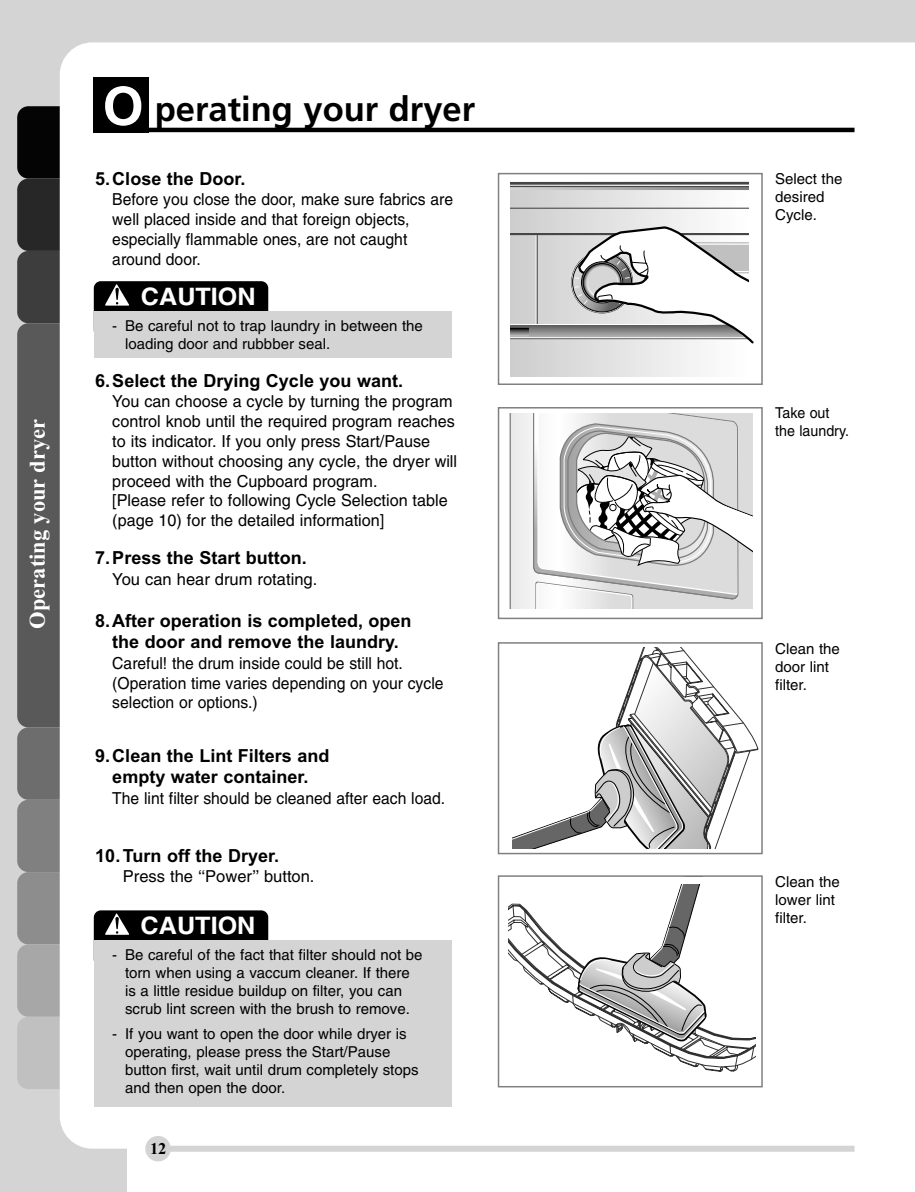
<style>
.page{position:relative;width:915px;height:1192px;background:#fff}
.page>*{position:absolute;margin:0;border:0;box-sizing:border-box;transform-origin:0 0}
.t1{font:700 34.5px "Frutiger";color:#000}
.t2{font:700 24px "Helvetica";color:#fff;scale:1.05 1}
.t3{font:700 22.5px "Times New Roman";color:#fff}
.t4{font:700 18px/21.6px "Arial";color:#000;text-align:center}
.t5{font:16.5px/19.8px "Helvetica";color:#000}
.t6{font:16.5px/19.8px "Helvetica";color:#000;scale:.95 1}
.t7{font:700 16.5px "Times New Roman";color:#000}
.t8{font:15px/18px "Helvetica";color:#000}
.t9{font:15px/18px "Helvetica";color:#000;scale:.95 1}
.s1{font-family:"Helvetica";font-size:52.5px;color:#fff}
</style>
<div class="page">
<div style="left:0;top:0;width:914px;height:1191px;background:#d4d4d4"></div>
<div style="left:128px;top:1129px;width:786px;height:62px;background:#fff"></div>
<div style="left:17px;top:106px;width:64px;height:72px;background:#040404;border-radius:11px"></div>
<div style="left:17px;top:178px;width:64px;height:73px;background:#272727;border-radius:11px"></div>
<div style="left:17px;top:251px;width:64px;height:72px;background:#3d3d3d;border-radius:11px"></div>
<div style="left:17px;top:323px;width:64px;height:404px;background:#595959;border-radius:11px"></div>
<div style="left:17px;top:727px;width:64px;height:72px;background:#6d6d6d;border-radius:11px"></div>
<div style="left:17px;top:799px;width:64px;height:73px;background:#808080;border-radius:11px"></div>
<div style="left:17px;top:872px;width:64px;height:72px;background:#8d8d8d;border-radius:11px"></div>
<div style="left:17px;top:944px;width:64px;height:72px;background:#a7a7a7;border-radius:11px"></div>
<div style="left:17px;top:1016px;width:64px;height:72px;background:#c0c0c0;border-radius:11px"></div>
<div style="left:60px;top:42px;width:854px;height:1106px;background:#fff"></div>
<div style="left:94px;top:77px;width:55px;height:55px;background:#000"></div>
<hr style="left:110px;top:128px;width:744px;height:4px;background:#000">
<div style="left:145px;top:1135px;width:26px;height:26px;background:#d4d4d4;border-radius:50%"></div>
<div style="left:167px;top:1145px;width:687px;height:6px;background:#d4d4d4"></div>
<svg style="left:510px;top:181px;width:238px;height:196px"></svg>
<div style="left:499px;top:377px;width:262px;height:6px;background:#fff"></div>
<div style="left:748px;top:174px;width:13px;height:209px;background:#fff"></div>
<div style="left:499px;top:174px;width:11px;height:209px;background:#fff"></div>
<svg style="left:510px;top:185px;width:244px;height:160px"></svg>
<div style="left:497px;top:173px;width:265px;height:212px;border:2px solid #808080"></div>
<svg style="left:509px;top:413px;width:23px;height:196px;background:#e8e8e8"></svg>
<svg style="left:532px;top:413px;width:221px;height:196px"></svg>
<div style="left:504px;top:408px;width:256px;height:5px;background:#fff"></div>
<div style="left:504px;top:609px;width:256px;height:8px;background:#fff"></div>
<div style="left:753px;top:408px;width:8px;height:208px;background:#fff"></div>
<div style="left:497px;top:407px;width:265px;height:212px;border:2px solid #808080"></div>
<svg style="left:500px;top:878px;width:259px;height:194px;background:#e4e4e4"></svg>
<div style="left:499px;top:876px;width:9px;height:112px;background:#fff"></div>
<div style="left:756px;top:953px;width:5px;height:132px;background:#fff"></div>
<div style="left:622px;top:876px;width:96px;height:7px;background:#fff"></div>
<div style="left:497px;top:875px;width:265px;height:212px;border:2px solid #808080"></div>
<svg style="left:512px;top:647px;width:246px;height:202px;background:#dcdcdc"></svg>
<hr style="left:499px;top:849px;width:262px;height:3px;background:#fff">
<hr style="left:499px;top:643px;width:262px;height:4px;background:#fff">
<div style="left:499px;top:643px;width:13px;height:209px;background:#fff"></div>
<div style="left:497px;top:642px;width:265px;height:212px;border:2px solid #808080"></div>
<div style="left:94px;top:281px;width:174px;height:56px;background:#000;border-radius:7px"></div>
<div style="left:94px;top:311px;width:357px;height:47px;background:#d4d4d4"></div>
<svg style="left:105px;top:284px;width:24px;height:22px"></svg>
<div style="left:94px;top:910px;width:174px;height:56px;background:#000;border-radius:7px"></div>
<div style="left:94px;top:940px;width:357px;height:166px;background:#d4d4d4"></div>
<svg style="left:105px;top:913px;width:24px;height:21px"></svg>
<h3 class="t3" style="left:30px;top:628px;width:211px;rotate:-90deg">Operating your dryer</h3>
<h1 class="t1" style="left:103px;top:95px;width:374px"><span class="s1">O</span> perating your dryer</h1>
<p class="t4" style="left:95px;top:169px;width:152px">5.Close the Door.</p>
<p class="t6" style="left:112px;top:191px;width:360px">Before you close the door, make sure fabrics are well placed inside and that foreign objects, especially flammable ones, are not caught around door.</p>
<h2 class="t2" style="left:141px;top:288px;width:111px">CAUTION</h2>
<p class="t8" style="left:125px;top:318px;width:299px;text-indent:-13px">- Be careful not to trap laundry in between the loading door and rubbber seal.</p>
<p class="t4" style="left:95px;top:371px;width:309px">6.Select the Drying Cycle you want.</p>
<p class="t5" style="left:112px;top:393px;width:346px">You can choose a cycle by turning the program control knob until the required program reaches to its indicator. If you only press Start/Pause button without choosing any cycle, the dryer will proceed with the Cupboard program.<br>[Please refer to following Cycle Selection table (page 10) for the detailed information]</p>
<p class="t4" style="left:95px;top:548px;width:213px">7.Press the Start button.</p>
<p class="t5" style="left:112px;top:570px;width:206px">You can hear drum rotating.</p>
<p class="t4" style="left:95px;top:611px;width:318px">8.After operation is completed, open the door and remove the laundry.</p>
<p class="t6" style="left:112px;top:654px;width:350px">Careful! the drum inside could be still hot. (Operation time varies depending on your cycle selection or options.)</p>
<p class="t4" style="left:95px;top:746px;width:236px">9.Clean the Lint Filters and empty water container.</p>
<p class="t6" style="left:112px;top:789px;width:352px">The lint filter should be cleaned after each load.</p>
<p class="t4" style="left:95px;top:846px;width:185px">10. Turn off the Dryer.</p>
<p class="t5" style="left:123px;top:868px;width:193px">Press the ‘‘Power’’ button.</p>
<h2 class="t2" style="left:141px;top:916px;width:111px">CAUTION</h2>
<p class="t8" style="left:112px;top:947px;width:311px;text-align:center">- Be careful of the fact that filter should not be torn when using a vaccum cleaner. If there<br>is a little residue buildup on filter, you can scrub lint screen with the brush to remove.</p>
<p class="t8" style="left:125px;top:1025px;width:295px;text-indent:-13px">- If you want to open the door while dryer is operating, please press the Start/Pause button first, wait until drum completely stops and then open the door.</p>
<p class="t7" style="left:150px;top:1143px;width:18px">12</p>
<p class="t8" style="left:775px;top:171px;width:69px">Select the desired<br>Cycle.</p>
<p class="t9" style="left:775px;top:405px;width:79px">Take out the laundry.</p>
<p class="t8" style="left:775px;top:640px;width:66px">Clean the door lint filter.</p>
<p class="t8" style="left:775px;top:873px;width:66px">Clean the lower lint filter.</p>
</div>
